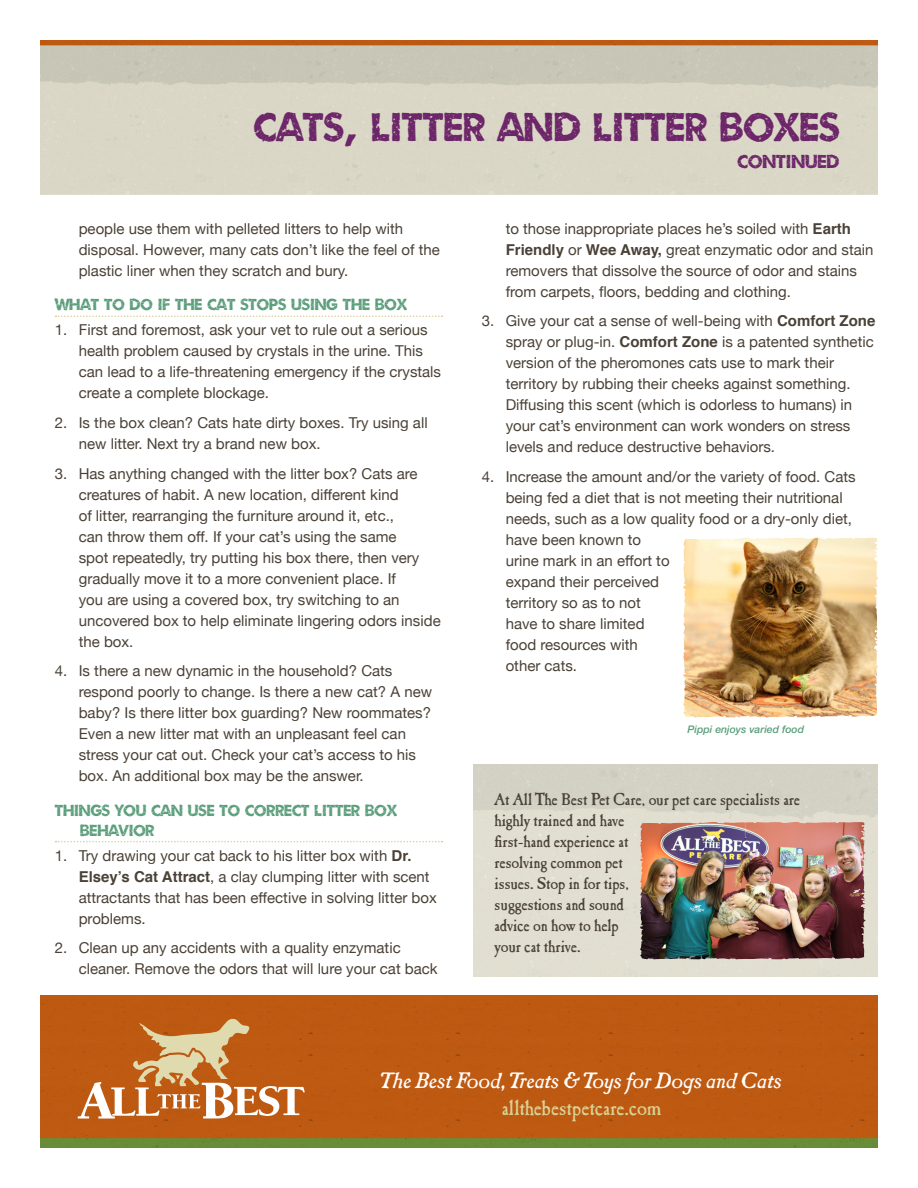
<style>
.page{position:relative;width:918px;height:1188px;background:#fff}
.page>*{position:absolute;margin:0;border:0;box-sizing:border-box;transform-origin:0 0}
.t1{font:45px "Umbrage";color:#6c2669}
.red_caslon_antique{font:italic 21px "Caslon Antique";letter-spacing:-.01em;color:#fff}
.red_caslon_antique-2{font:21px "Caslon Antique";letter-spacing:-.005em;color:#d8d195}
.t2{font:21px "Umbrage";color:#6c2669}
.green_subhead{font:18px/19.5px "Umbrage";color:#5b9e7b}
.t3{font:16.5px/21px "Caslon Antique";letter-spacing:-.01em;color:#4a4137}
.t4{font:15px/21px "Helvetica Neue";color:#4a4137}
.italic_caption{font:italic 500 10.5px "Helvetica Neue";color:#5b9e7b}
.s1{font-family:"Helvetica";font-weight:700}
</style>
<div class="page">
<svg style="left:56px;top:316px;width:387px;height:1px"></svg>
<svg style="left:56px;top:841px;width:387px;height:1px"></svg>
<svg style="left:820px;top:538px;width:58px;height:179px;background:#dfbf8e"></svg>
<img style="left:683px;top:538px;width:137px;height:180px">
<img style="left:798px;top:822px;width:68px;height:137px">
<img style="left:640px;top:822px;width:158px;height:137px">
<img style="left:40px;top:40px;width:838px;height:154px">
<img style="left:40px;top:996px;width:838px;height:152px">
<svg style="left:78px;top:1017px;width:227px;height:102px;background:#ca7e43"></svg>
<p class="t1" style="left:254px;top:101px;width:587px">CATS, LITTER AND LITTER BOXES</p>
<p class="t2" style="left:737px;top:149px;width:104px">CONTINUED</p>
<p class="t4" style="left:79px;top:219px;width:363px">people use them with pelleted litters to help with disposal. However, many cats don’t like the feel of the plastic liner when they scratch and bury.</p>
<p class="green_subhead" style="left:55px;top:294px;width:354px">WHAT TO DO IF THE CAT STOPS USING THE BOX</p>
<p class="t4" style="left:79px;top:320px;width:364px;text-indent:-24px">1. First and foremost, ask your vet to rule out a serious health problem caused by crystals in the urine. This can lead to a life-threatening emergency if the crystals create a complete blockage.</p>
<p class="t4" style="left:79px;top:413px;width:350px;text-indent:-24px">2. Is the box clean? Cats hate dirty boxes. Try using all new litter. Next try a brand new box.</p>
<p class="t4" style="left:79px;top:464px;width:364px;text-indent:-24px">3. Has anything changed with the litter box? Cats are creatures of habit. A new location, different kind<br>of litter, rearranging the furniture around it, etc.,<br>can throw them off. If your cat’s using the same<br>spot repeatedly, try putting his box there, then very gradually move it to a more convenient place. If<br>you are using a covered box, try switching to an uncovered box to help eliminate lingering odors inside the box.</p>
<p class="t4" style="left:79px;top:661px;width:355px;text-indent:-24px">4. Is there a new dynamic in the household? Cats respond poorly to change. Is there a new cat? A new baby? Is there litter box guarding? New roommates?<br>Even a new litter mat with an unpleasant feel can stress your cat out. Check your cat’s access to his box. An additional box may be the answer.</p>
<p class="green_subhead" style="left:80px;top:800px;width:318px;text-indent:-26px">THINGS YOU CAN USE TO CORRECT LITTER BOX<br>BEHAVIOR</p>
<p class="t4" style="left:79px;top:846px;width:360px;text-indent:-24px">1. Try drawing your cat back to his litter box with <span class="s1">Dr.<br>Elsey’s Cat Attract</span>, a clay clumping litter with scent attractants that has been effective in solving litter box problems.</p>
<p class="t4" style="left:79px;top:938px;width:360px;text-indent:-24px">2. Clean up any accidents with a quality enzymatic cleaner. Remove the odors that will lure your cat back</p>
<p class="t4" style="left:506px;top:219px;width:369px">to those inappropriate places he’s soiled with <span class="s1">Earth Friendly</span> or <span class="s1">Wee Away,</span> great enzymatic odor and stain removers that dissolve the source of odor and stains from carpets, floors, bedding and clothing.</p>
<p class="t4" style="left:506px;top:311px;width:371px;text-indent:-24px">3. Give your cat a sense of well-being with <span class="s1">Comfort Zone </span>spray or plug-in. <span class="s1">Comfort Zone</span> is a patented synthetic version of the pheromones cats use to mark their territory by rubbing their cheeks against something.<br>Diffusing this scent (which is odorless to humans) in your cat’s environment can work wonders on stress levels and reduce destructive behaviors.</p>
<p class="t4" style="left:506px;top:467px;width:352px;text-indent:-24px">4. Increase the amount and/or the variety of food. Cats being fed a diet that is not meeting their nutritional needs, such as a low quality food or a dry-only diet, have been known to<br>urine mark in an effort to<br>expand their perceived<br>territory so as to not<br>have to share limited<br>food resources with<br>other cats.</p>
<p class="italic_caption" style="left:688px;top:723px;width:118px">Pippi enjoys varied food</p>
<p class="t3" style="left:495px;top:789px;width:307px">At All The Best Pet Care, our pet care specialists are highly trained and have<br>first-hand experience at<br>resolving common pet<br>issues. Stop in for tips,<br>suggestions and sound<br>advice on how to help<br>your cat thrive.</p>
<p class="red_caslon_antique" style="left:381px;top:1067px;width:402px">The Best Food, Treats &amp; Toys for Dogs and Cats</p>
<p class="red_caslon_antique-2" style="left:502px;top:1094px;width:161px">allthebestpetcare.com</p>
</div>
